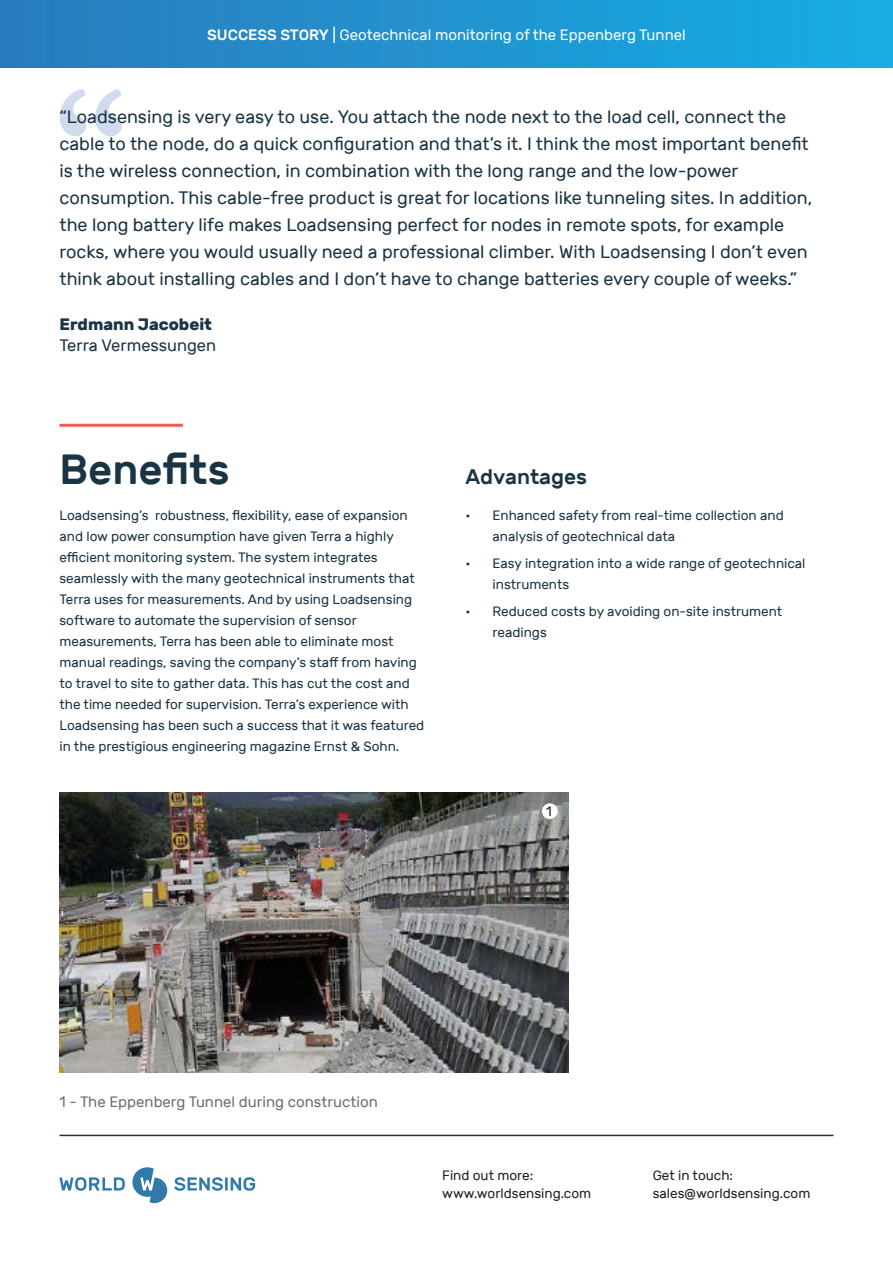
<style>
.page{position:relative;width:893px;height:1263px;background:#fff}
.page>*{position:absolute;margin:0;border:0;box-sizing:border-box;transform-origin:0 0}
.t1{font:700 150px "Garamond";color:#d0dbee}
.t2{font:500 42px "Rubik";color:#1b3444}
.t3{font:500 21px "Rubik";color:#1b3444}
.t4{font:18px/27px "Rubik";color:#1b3444}
.t5{font:16.5px "Rubik";color:#1b3444}
.t6{font:700 16.5px "Rubik";color:#1b3444}
.t7{font:15px "Rubik";color:#fff}
.t8{font:15px "Rubik";color:#6c6d70}
.text{font:13.5px/21px "Rubik";color:#1b3444}
.t9{font:13.5px "Rubik";color:#231f20}
.s1{font-weight:500}
</style>
<div class="page">
<div style="left:0;top:0;width:893px;height:67px;background:linear-gradient(to right,#2b7abb,#16ade4)"></div>
<hr style="left:59px;top:424px;width:124px;height:3px;background:#ed5e50">
<img style="left:59px;top:793px;width:509px;height:280px">
<div style="left:542px;top:803px;width:16px;height:16px;background:#fff;border-radius:50%"></div>
<hr style="left:59px;top:1135px;width:774px;height:1px;background:#1b3444">
<svg style="left:59px;top:1177px;width:66px;height:14px"></svg>
<svg style="left:174px;top:1177px;width:81px;height:14px"></svg>
<svg style="left:132px;top:1167px;width:35px;height:36px"></svg>
<p class="t7" style="left:207px;top:26px;width:480px"><span class="s1">SUCCESS STORY</span> | Geotechnical monitoring of the Eppenberg Tunnel</p>
<p class="t1" style="left:53px;top:48px;width:75px">“</p>
<p class="t4" style="left:59px;top:104px;width:754px">“Loadsensing is very easy to use. You attach the node next to the load cell, connect the cable to the node, do a quick configuration and that’s it. I think the most important benefit is the wireless connection, in combination with the long range and the low-power consumption. This cable-free product is great for locations like tunneling sites. In addition, the long battery life makes Loadsensing perfect for nodes in remote spots, for example rocks, where you would usually need a professional climber. With Loadsensing I don’t even think about installing cables and I don’t have to change batteries every couple of weeks.”</p>
<p class="t6" style="left:59px;top:315px;width:154px">Erdmann Jacobeit</p>
<p class="t5" style="left:59px;top:336px;width:158px">Terra Vermessungen</p>
<p class="t2" style="left:59px;top:445px;width:172px">Benefits</p>
<p class="text" style="left:59px;top:505px;width:366px">Loadsensing’s robustness, flexibility, ease of expansion and low power consumption have given Terra a highly efficient monitoring system. The system integrates seamlessly with the many geotechnical instruments that Terra uses for measurements. And by using Loadsensing software to automate the supervision of sensor measurements, Terra has been able to eliminate most manual readings, saving the company’s staff from having to travel to site to gather data. This has cut the cost and the time needed for supervision. Terra’s experience with Loadsensing has been such a success that it was featured in the prestigious engineering magazine Ernst &amp; Sohn.</p>
<p class="t3" style="left:466px;top:465px;width:123px">Advantages</p>
<p class="text" style="left:493px;top:505px;width:293px;text-indent:-27px">• Enhanced safety from real-time collection and analysis of geotechnical data</p>
<p class="text" style="left:493px;top:553px;width:314px;text-indent:-27px">• Easy integration into a wide range of geotechnical instruments</p>
<p class="text" style="left:493px;top:601px;width:291px;text-indent:-27px">• Reduced costs by avoiding on-site instrument readings</p>
<p class="t9" style="left:546px;top:804px;width:7px">1</p>
<p class="t8" style="left:59px;top:1093px;width:320px">1 - The Eppenberg Tunnel during construction</p>
<p class="t9" style="left:442px;top:1168px;width:92px">Find out more:</p>
<p class="t9" style="left:442px;top:1186px;width:151px">www.worldsensing.com</p>
<p class="t9" style="left:653px;top:1168px;width:82px">Get in touch:</p>
<p class="t9" style="left:653px;top:1186px;width:159px">sales@worldsensing.com</p>
</div>
